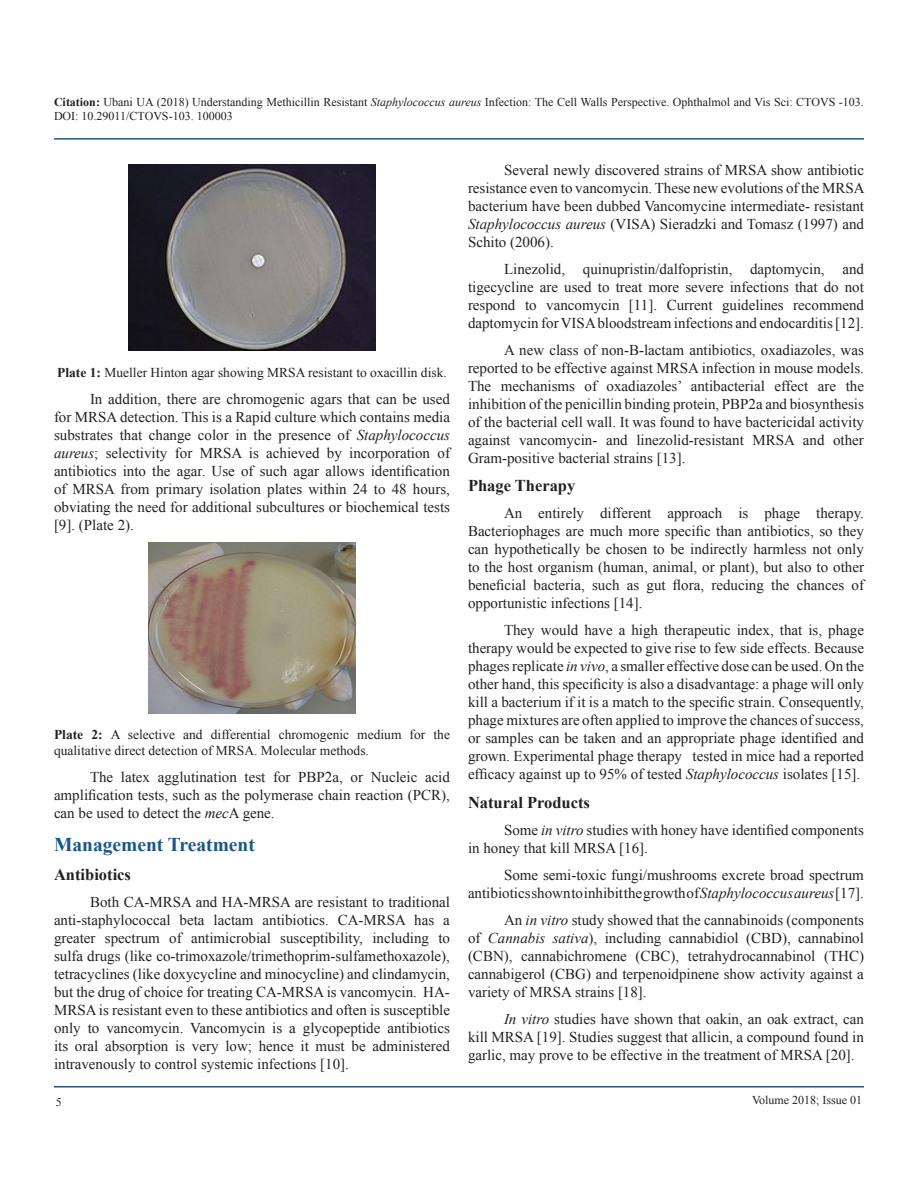
<style>
.page{position:relative;width:918px;height:1188px;background:#fff}
.page>*{position:absolute;margin:0;border:0;box-sizing:border-box;transform-origin:0 0}
.Heading_2{font:700 19.5px "Times New Roman";color:#15588c}
.Heading_4{font:700 16.5px "Times New Roman";color:#231f20}
.List_Paragraph{font:700 16.5px "Times New Roman";color:#231f20}
.Normal__Web{font:700 16.5px "Times New Roman";color:#231f20}
.Normal__Web-2{font:15px/18px "Times New Roman";color:#231f20;text-align:justify}
.t1{font:13.5px/16.2px "Times New Roman";color:#231f20}
.t2{font:12px/14.4px "Times New Roman";color:#231f20}
.s1{font-weight:700}
.s2{font-style:italic}
</style>
<div class="page">
<hr style="left:54px;top:138px;width:810px;height:2px;background:#15588c">
<hr style="left:54px;top:1086px;width:810px;height:2px;background:#15588c">
<img style="left:128px;top:164px;width:248px;height:186px">
<img style="left:148px;top:542px;width:208px;height:172px">
<p class="t2" style="left:54px;top:94px;width:811px"><span class="s1">Citation:</span> Ubani UA (2018) Understanding Methicillin Resistant <span class="s2">Staphylococcus aureus</span> Infection: The Cell Walls Perspective. Ophthalmol and Vis Sci: CTOVS -103.<br>DOI: 10.29011/CTOVS-103. 100003</p>
<p class="t1" style="left:57px;top:364px;width:391px"><span class="s1">Plate 1:</span> Mueller Hinton agar showing MRSA resistant to oxacillin disk.</p>
<p class="Normal__Web-2" style="left:54px;top:390px;width:398px;text-indent:36px">In addition, there are chromogenic agars that can be used for MRSA detection. This is a Rapid culture which contains media substrates that change color in the presence of <span class="s2">Staphylococcus aureus</span>; selectivity for MRSA is achieved by incorporation of antibiotics into the agar. Use of such agar allows identification of MRSA from primary isolation plates within 24 to 48 hours, obviating the need for additional subcultures or biochemical tests [9]. (Plate 2).</p>
<p class="t1" style="left:54px;top:726px;width:398px"><span class="s1">Plate 2:</span> A selective and differential chromogenic medium for the qualitative direct detection of MRSA. Molecular methods.</p>
<p class="Normal__Web-2" style="left:54px;top:768px;width:397px;text-indent:36px">The latex agglutination test for PBP2a, or Nucleic acid amplification tests, such as the polymerase chain reaction (PCR), can be used to detect the <span class="s2">mec</span>A gene.</p>
<p class="Heading_2" style="left:54px;top:831px;width:202px">Management Treatment</p>
<p class="Normal__Web" style="left:54px;top:863px;width:79px">Antibiotics</p>
<p class="Normal__Web-2" style="left:54px;top:892px;width:398px;text-indent:36px">Both CA-MRSA and HA-MRSA are resistant to traditional anti-staphylococcal beta lactam antibiotics. CA-MRSA has a greater spectrum of antimicrobial susceptibility, including to sulfa drugs (like co-trimoxazole/trimethoprim-sulfamethoxazole), tetracyclines (like doxycycline and minocycline) and clindamycin, but the drug of choice for treating CA-MRSA is vancomycin. HA-MRSA is resistant even to these antibiotics and often is susceptible only to vancomycin. Vancomycin is a glycopeptide antibiotics its oral absorption is very low; hence it must be administered intravenously to control systemic infections [10].</p>
<p class="Normal__Web-2" style="left:468px;top:160px;width:398px;text-indent:36px">Several newly discovered strains of MRSA show antibiotic resistance even to vancomycin. These new evolutions of the MRSA bacterium have been dubbed Vancomycine intermediate- resistant <span class="s2">Staphylococcus aureus</span> (VISA) Sieradzki and Tomasz (1997) and Schito (2006).</p>
<p class="Normal__Web-2" style="left:468px;top:259px;width:397px;text-indent:36px">Linezolid, quinupristin/dalfopristin, daptomycin, and tigecycline are used to treat more severe infections that do not respond to vancomycin [11]. Current guidelines recommend daptomycin for VISA bloodstream infections and endocarditis [12].</p>
<p class="Normal__Web-2" style="left:468px;top:340px;width:398px;text-indent:36px">A new class of non-B-lactam antibiotics, oxadiazoles, was reported to be effective against MRSA infection in mouse models.<br>The mechanisms of oxadiazoles’ antibacterial effect are the inhibition of the penicillin binding protein, PBP2a and biosynthesis of the bacterial cell wall. It was found to have bactericidal activity against vancomycin- and linezolid-resistant MRSA and other Gram-positive bacterial strains [13].</p>
<p class="List_Paragraph" style="left:468px;top:475px;width:109px">Phage Therapy</p>
<p class="Normal__Web-2" style="left:468px;top:504px;width:398px;text-indent:36px">An entirely different approach is phage therapy.<br>Bacteriophages are much more specific than antibiotics, so they can hypothetically be chosen to be indirectly harmless not only to the host organism (human, animal, or plant), but also to other beneficial bacteria, such as gut flora, reducing the chances of opportunistic infections [14].</p>
<p class="Normal__Web-2" style="left:468px;top:621px;width:398px;text-indent:36px">They would have a high therapeutic index, that is, phage therapy would be expected to give rise to few side effects. Because phages replicate <span class="s2">in vivo</span>, a smaller effective dose can be used. On the other hand, this specificity is also a disadvantage: a phage will only kill a bacterium if it is a match to the specific strain. Consequently, phage mixtures are often applied to improve the chances of success, or samples can be taken and an appropriate phage identified and grown. Experimental phage therapy tested in mice had a reported efficacy against up to 95% of tested <span class="s2">Staphylococcus</span> isolates [15].</p>
<p class="Heading_4" style="left:468px;top:791px;width:124px">Natural Products</p>
<p class="Normal__Web-2" style="left:468px;top:821px;width:397px;text-indent:36px">Some <span class="s2">in vitro</span> studies with honey have identified components in honey that kill MRSA [16].</p>
<p class="Normal__Web-2" style="left:468px;top:866px;width:397px;text-align:right">Some semi-toxic fungi/mushrooms excrete broad spectrum antibiotics shown to inhibit the growth of <span class="s2">Staphylococcus aureus</span> [17].</p>
<p class="Normal__Web-2" style="left:468px;top:911px;width:398px;text-indent:36px">An <span class="s2">in vitro</span> study showed that the cannabinoids (components of <span class="s2">Cannabis sativa</span>), including cannabidiol (CBD), cannabinol (CBN), cannabichromene (CBC), tetrahydrocannabinol (THC) cannabigerol (CBG) and terpenoidpinene show activity against a variety of MRSA strains [18].</p>
<p class="Normal__Web-2" style="left:468px;top:1010px;width:397px;text-indent:36px"><span class="s2">In vitro</span> studies have shown that oakin, an oak extract, can kill MRSA [19]. Studies suggest that allicin, a compound found in garlic, may prove to be effective in the treatment of MRSA [20].</p>
<p class="t2" style="left:56px;top:1095px;width:7px">5</p>
<p class="t2" style="left:752px;top:1092px;width:112px">Volume 2018; Issue 01</p>
</div>
